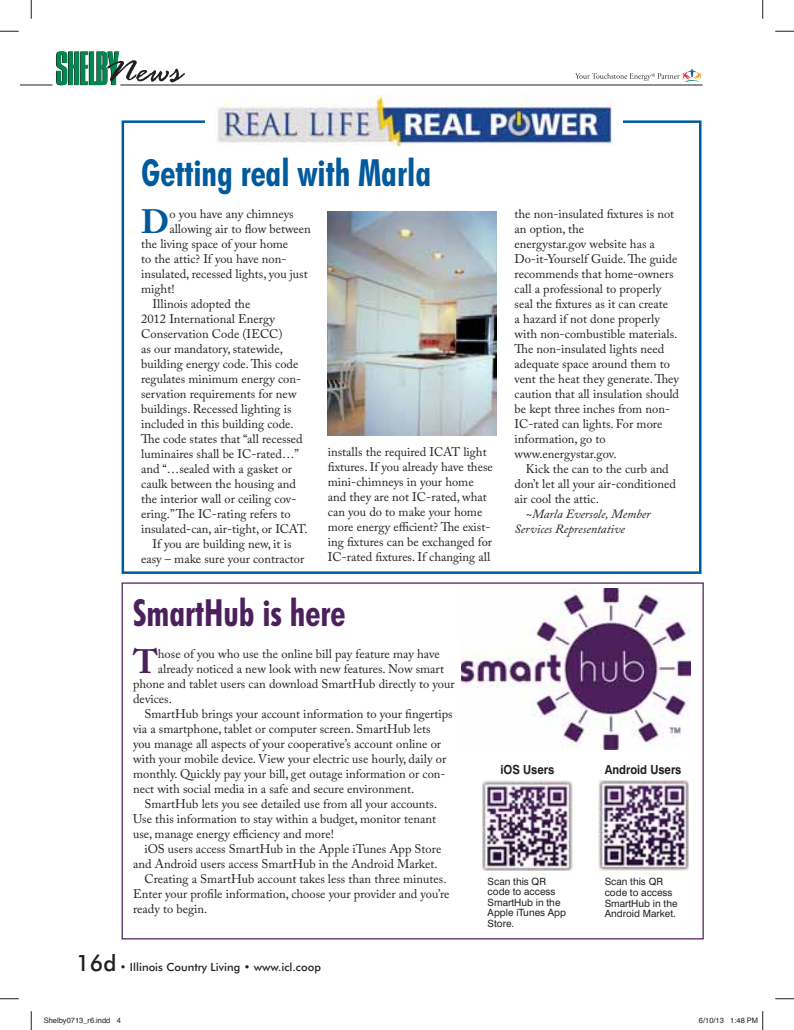
<style>
.page{position:relative;width:794px;height:1030px;background:#fff}
.page>*{position:absolute;margin:0;border:0;box-sizing:border-box;transform-origin:0 0}
.t1{font:700 condensed 37.5px "Futura BT";color:#005a9c;scale:.93 1}
.t2{font:700 condensed 37.5px "Futura BT";color:#4c205b;scale:.93 1}
.t3{font:700 33.62px "Adobe Caslon Pro";color:#4c205b}
.t4{font:700 33.62px "Adobe Caslon Pro";color:#005a9c}
.t5{font:12.5px/15px "Adobe Caslon Pro";color:#231f20}
.t6{font:italic 12.5px/15px "Adobe Caslon Pro";color:#231f20}
.t7{font:700 12.5px "Swiss 721 BT";color:#231f20;scale:.9 1}
.t8{font:500 11.25px "Futura BT";color:#231f20}
.t9{font:10px/10.6px "Swiss 721 BT";color:#231f20}
.t10{font:7.5px "Helvetica";color:#231f20}
.s1{font-size:22.5px}
</style>
<div class="page">
<hr style="left:121px;top:85px;width:581px;height:1px;background:#231f20">
<svg style="left:56px;top:51px;width:129px;height:34px"></svg>
<hr style="left:20px;top:85px;width:32px;height:1px;background:#231f20">
<svg style="left:575px;top:69px;width:126px;height:13px"></svg>
<img style="left:461px;top:588px;width:230px;height:161px">
<img style="left:598px;top:780px;width:90px;height:90px">
<img style="left:482px;top:781px;width:90px;height:90px">
<svg style="left:122px;top:120px;width:579px;height:454px"></svg>
<div style="left:205px;top:96px;width:418px;height:49px;background:#fff"></div>
<img style="left:217px;top:96px;width:397px;height:49px">
<img style="left:327px;top:211px;width:170px;height:225px">
<svg style="left:0;top:30px;width:19px;height:2px"></svg>
<svg style="left:775px;top:30px;width:19px;height:2px"></svg>
<svg style="left:0;top:998px;width:19px;height:2px"></svg>
<svg style="left:775px;top:998px;width:19px;height:2px"></svg>
<svg style="left:30px;top:0;width:2px;height:19px"></svg>
<svg style="left:30px;top:1011px;width:2px;height:19px"></svg>
<svg style="left:762px;top:0;width:1px;height:19px"></svg>
<svg style="left:762px;top:1011px;width:1px;height:19px"></svg>
<h1 class="t1" style="left:141px;top:155px;width:313px">Getting real with Marla</h1>
<h2 class="t4" style="left:141px;top:209px;width:30px">D</h2>
<p class="t5" style="left:169px;top:208px;width:126px">o you have any chimneys</p>
<p class="t5" style="left:169px;top:223px;width:143px">allowing air to flow between</p>
<p class="t5" style="left:141px;top:238px;width:149px">the living space of your home</p>
<p class="t5" style="left:141px;top:253px;width:147px">to the attic? If you have non-</p>
<p class="t5" style="left:141px;top:268px;width:168px">insulated, recessed lights, you just</p>
<p class="t5" style="left:141px;top:283px;width:35px">might!</p>
<p class="t5" style="left:152px;top:298px;width:99px">Illinois adopted the</p>
<p class="t5" style="left:141px;top:313px;width:135px">2012 International Energy</p>
<p class="t5" style="left:141px;top:328px;width:143px">Conservation Code (IECC)</p>
<p class="t5" style="left:141px;top:343px;width:143px">as our mandatory, statewide,</p>
<p class="t5" style="left:141px;top:358px;width:159px">building energy code. This code</p>
<p class="t5" style="left:141px;top:373px;width:161px">regulates minimum energy con-</p>
<p class="t5" style="left:141px;top:388px;width:157px">servation requirements for new</p>
<p class="t5" style="left:141px;top:403px;width:152px">buildings. Recessed lighting is</p>
<p class="t5" style="left:141px;top:418px;width:154px">included in this building code.</p>
<p class="t5" style="left:141px;top:433px;width:163px">The code states that “all recessed</p>
<p class="t5" style="left:141px;top:448px;width:159px">luminaires shall be IC-rated…”</p>
<p class="t5" style="left:141px;top:463px;width:152px">and “…sealed with a gasket or</p>
<p class="t5" style="left:141px;top:478px;width:156px">caulk between the housing and</p>
<p class="t5" style="left:141px;top:493px;width:157px">the interior wall or ceiling cov-</p>
<p class="t5" style="left:141px;top:508px;width:151px">ering.” The IC-rating refers to</p>
<p class="t5" style="left:141px;top:523px;width:168px">insulated-can, air-tight, or ICAT.</p>
<p class="t5" style="left:152px;top:538px;width:141px">If you are building new, it is</p>
<p class="t5" style="left:141px;top:553px;width:165px">easy – make sure your contractor</p>
<p class="t5" style="left:328px;top:446px;width:166px">installs the required ICAT light fixtures. If you already have these mini-chimneys in your home and they are not IC-rated, what can you do to make your home more energy efficient? The exist&shy;ing fixtures can be exchanged for<br>IC-rated fixtures. If changing all</p>
<p class="t5" style="left:514px;top:208px;width:166px">the non-insulated fixtures is not an option, the<br>energystar.gov website has a<br>Do-it-Yourself Guide. The guide recommends that home-owners call a professional to properly seal the fixtures as it can create<br>a hazard if not done properly with non-combustible materials.<br>The non-insulated lights need adequate space around them to vent the heat they generate. They caution that all insulation should be kept three inches from non-<br>IC-rated can lights. For more information, go to www.energystar.gov.</p>
<p class="t5" style="left:514px;top:463px;width:163px;text-indent:11px">Kick the can to the curb and don’t let all your air-conditioned air cool the attic.</p>
<p class="t6" style="left:514px;top:508px;width:138px;text-indent:11px">~Marla Eversole, Member<br>Services Representative</p>
<h1 class="t2" style="left:133px;top:595px;width:230px">SmartHub is here</h1>
<h2 class="t3" style="left:133px;top:649px;width:26px">T</h2>
<p class="t5" style="left:158px;top:648px;width:283px">hose of you who use the online bill pay feature may have</p>
<p class="t5" style="left:158px;top:663px;width:288px">already noticed a new look with new features. Now smart</p>
<p class="t5" style="left:133px;top:678px;width:323px">phone and tablet users can download SmartHub directly to your</p>
<p class="t5" style="left:133px;top:693px;width:40px">devices.</p>
<p class="t5" style="left:144px;top:708px;width:310px">SmartHub brings your account information to your fingertips</p>
<p class="t5" style="left:133px;top:723px;width:299px">via a smartphone, tablet or computer screen. SmartHub lets</p>
<p class="t5" style="left:133px;top:738px;width:310px">you manage all aspects of your cooperative’s account online or</p>
<p class="t5" style="left:133px;top:753px;width:315px">with your mobile device. View your electric use hourly, daily or</p>
<p class="t5" style="left:133px;top:768px;width:314px">monthly. Quickly pay your bill, get outage information or con-</p>
<p class="t5" style="left:133px;top:783px;width:283px">nect with social media in a safe and secure environment.</p>
<p class="t5" style="left:144px;top:798px;width:294px">SmartHub lets you see detailed use from all your accounts.</p>
<p class="t5" style="left:133px;top:813px;width:304px">Use this information to stay within a budget, monitor tenant</p>
<p class="t5" style="left:133px;top:828px;width:202px">use, manage energy efficiency and more!</p>
<p class="t5" style="left:144px;top:843px;width:298px">iOS users access SmartHub in the Apple iTunes App Store</p>
<p class="t5" style="left:133px;top:858px;width:306px">and Android users access SmartHub in the Android Market.</p>
<p class="t5" style="left:144px;top:873px;width:304px">Creating a SmartHub account takes less than three minutes.</p>
<p class="t5" style="left:133px;top:888px;width:318px">Enter your profile information, choose your provider and you’re</p>
<p class="t5" style="left:133px;top:903px;width:76px">ready to begin.</p>
<p class="t8" style="left:76px;top:962px;width:246px"><span class="s1">16d</span> • Illinois Country Living • www.icl.coop</p>
<p class="t7" style="left:500px;top:763px;width:61px">iOS Users</p>
<p class="t7" style="left:604px;top:763px;width:87px">Android Users</p>
<p class="t9" style="left:487px;top:876px;width:80px">Scan this QR code to access<br>SmartHub in the<br>Apple iTunes App<br>Store.</p>
<p class="t9" style="left:604px;top:877px;width:74px">Scan this QR code to access<br>SmartHub in the<br>Android Market.</p>
<p class="t10" style="left:44px;top:1017px;width:79px">Shelby0713_r6.indd 4</p>
<p class="t10" style="left:699px;top:1017px;width:61px">6/10/13 1:48 PM</p>
</div>
